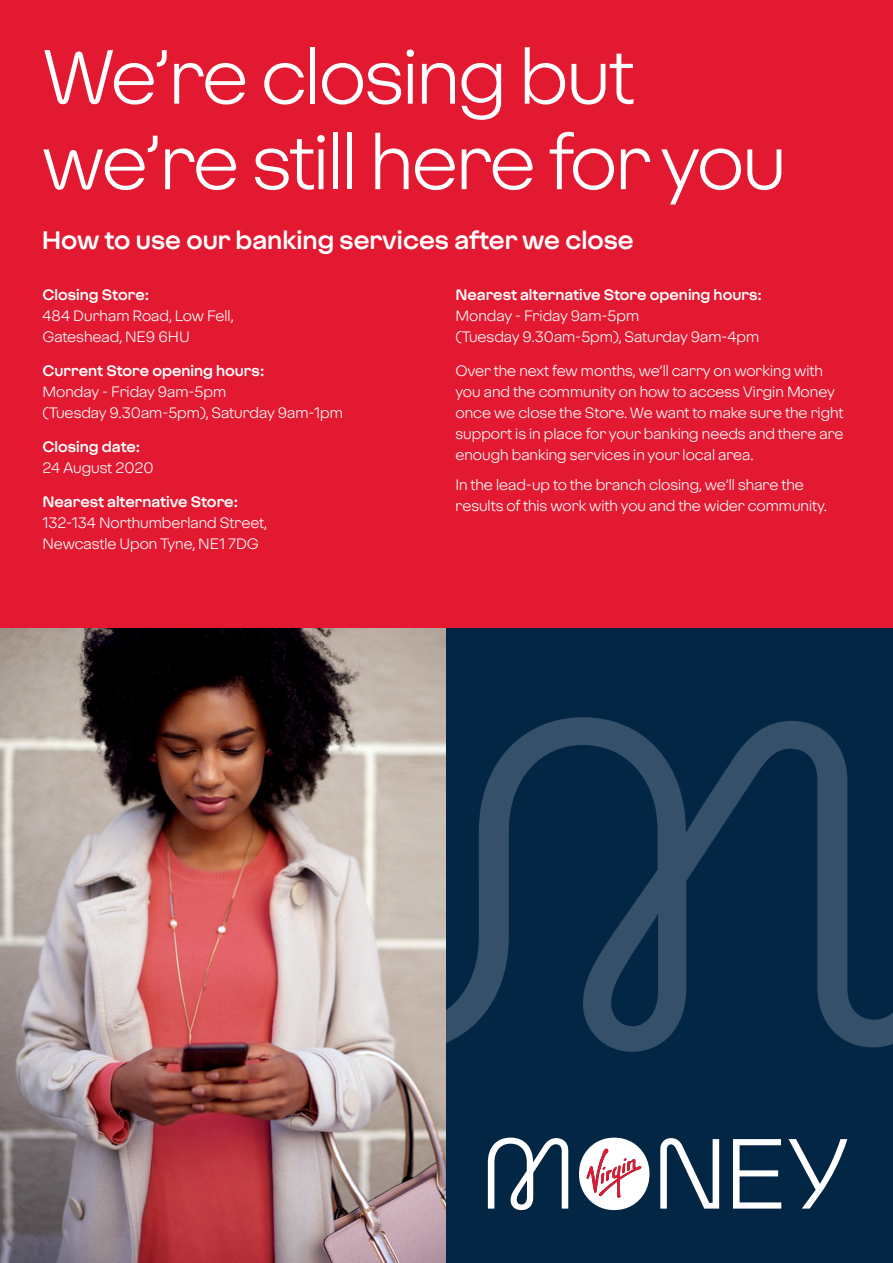
<style>
.page{position:relative;width:893px;height:1263px;background:#fff}
.page>*{position:absolute;margin:0;border:0;box-sizing:border-box;transform-origin:0 0}
.t1{font:76.5px/85.5px "Virgin Money Sans";letter-spacing:-.02em;color:#fff}
.t2{font:700 25.2px "Virgin Money Sans";color:#fff}
.t3{font:15px/21px "Virgin Money Sans";color:#fff}
.t4{font:700 15px "Virgin Money Sans";color:#fff}
</style>
<div class="page">
<div style="left:0;top:0;width:893px;height:628px;background:#e21931"></div>
<img style="left:0;top:628px;width:447px;height:635px">
<div style="left:447px;top:628px;width:446px;height:635px;background:#042645"></div>
<svg style="left:447px;top:717px;width:446px;height:335px"></svg>
<svg style="left:788px;top:1139px;width:59px;height:69px"></svg>
<svg style="left:488px;top:1137px;width:80px;height:73px"></svg>
<svg style="left:660px;top:1138px;width:59px;height:70px"></svg>
<svg style="left:733px;top:1139px;width:48px;height:69px"></svg>
<svg style="left:579px;top:1137px;width:70px;height:73px"></svg>
<h1 class="t1" style="left:42px;top:32px;width:746px">We’re closing but we’re still here for you</h1>
<h2 class="t2" style="left:42px;top:224px;width:593px">How to use our banking services after we close</h2>
<p class="t4" style="left:43px;top:285px;width:108px">Closing Store:</p>
<p class="t3" style="left:43px;top:305px;width:193px">484 Durham Road, Low Fell,<br>Gateshead, NE9 6HU</p>
<p class="t4" style="left:43px;top:361px;width:223px">Current Store opening hours:</p>
<p class="t3" style="left:43px;top:381px;width:302px">Monday - Friday 9am-5pm<br>(Tuesday 9.30am-5pm), Saturday 9am-1pm</p>
<p class="t4" style="left:43px;top:437px;width:99px">Closing date:</p>
<p class="t3" style="left:43px;top:457px;width:113px">24 August 2020</p>
<p class="t4" style="left:43px;top:492px;width:197px">Nearest alternative Store:</p>
<p class="t3" style="left:43px;top:511px;width:226px">132-134 Northumberland Street,<br>Newcastle Upon Tyne, NE1 7DG</p>
<p class="t4" style="left:455px;top:285px;width:308px">Nearest alternative Store opening hours:</p>
<p class="t3" style="left:455px;top:305px;width:305px">Monday - Friday 9am-5pm<br>(Tuesday 9.30am-5pm), Saturday 9am-4pm</p>
<p class="t3" style="left:455px;top:360px;width:390px">Over the next few months, we’ll carry on working with you and the community on how to access Virgin Money once we close the Store. We want to make sure the right support is in place for your banking needs and there are enough banking services in your local area.</p>
<p class="t3" style="left:455px;top:473px;width:373px">In the lead-up to the branch closing, we’ll share the results of this work with you and the wider community.</p>
</div>
